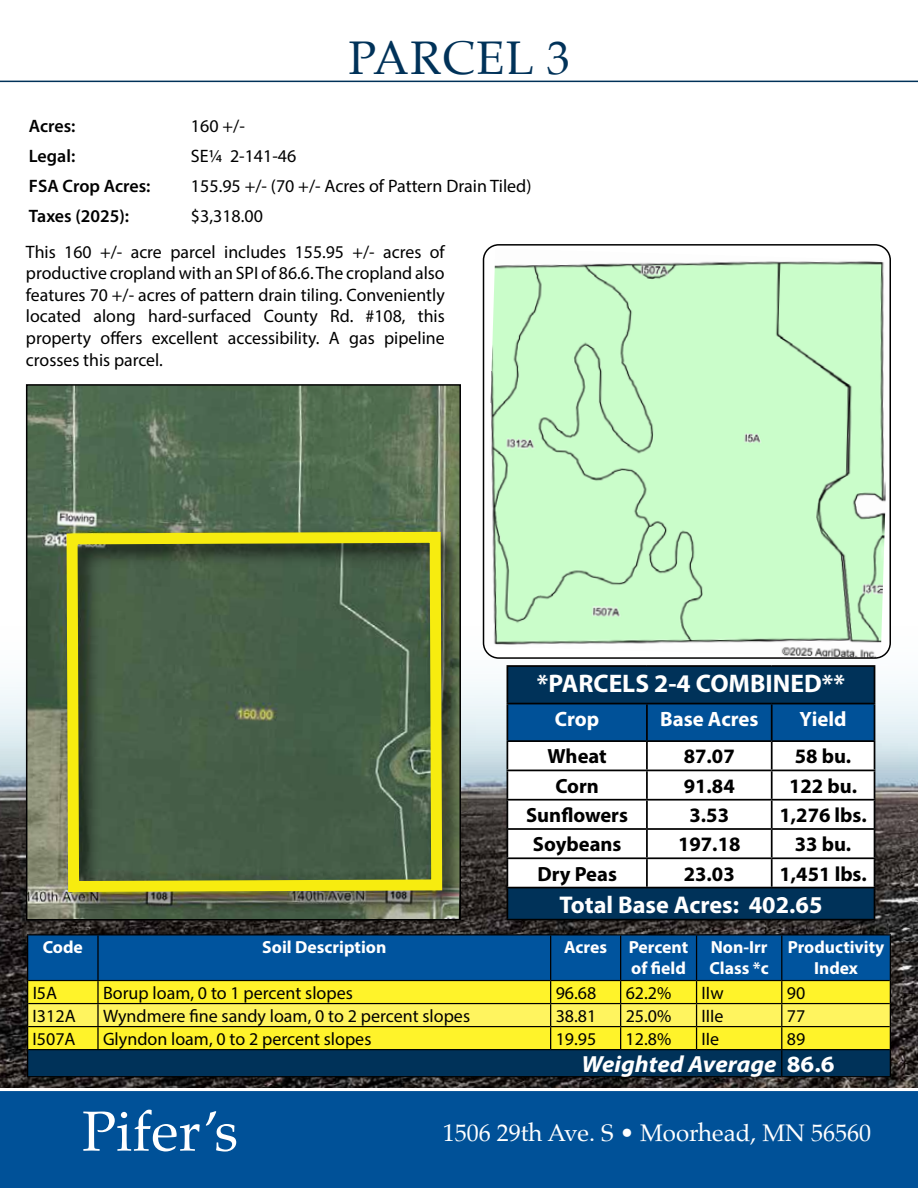
<style>
.page{position:relative;width:918px;height:1188px;background:#fff}
.page>*{position:absolute;margin:0;border:0;box-sizing:border-box;transform-origin:0 0}
.t1{font:56.55px "Palatino Linotype";color:#fff}
.t2{font:47.25px "Palatino";letter-spacing:.03em;color:#003259}
.t3{font:700 25.5px "Myriad Pro";color:#fff}
.t4{font:700 24.3px "Myriad Pro";color:#fff}
.t5{font:24px "Palatino";color:#fff}
.t6{font:italic 700 23.4px "Myriad Pro";color:#fff;scale:1.06 1}
.t7{font:700 20.85px "Myriad Pro";color:#fff}
.t8{font:700 20.55px "Myriad Pro";color:#000}
.t9{font:18px/21.6px "Myriad Pro";color:#000;text-align:justify}
.t10{font:600 18px "Myriad Pro";color:#000}
.t11{font:700 17.55px/21px "Myriad Pro";color:#fff;text-align:right}
.s1{font-style:normal}
</style>
<div class="page">
<img style="left:0;top:406px;width:918px;height:682px">
<div style="left:0;top:1091px;width:918px;height:97px;background:#005198"></div>
<hr style="left:0;top:81px;width:918px;height:1px;background:#003259">
<img style="left:29px;top:387px;width:429px;height:531px">
<img style="left:55px;top:519px;width:403px;height:399px">
<svg style="left:61px;top:526px;width:387px;height:372px;background:#5a6d41"></svg>
<div style="left:26px;top:384px;width:435px;height:537px;border:2px solid #000"></div>
<img style="left:484px;top:248px;width:406px;height:410px">
<div style="left:483px;top:244px;width:408px;height:415px;border:2px solid #000;border-radius:15px"></div>
<hr style="left:27px;top:934px;width:71px;height:1px;background:#000">
<hr style="left:98px;top:934px;width:453px;height:1px;background:#000">
<hr style="left:551px;top:934px;width:70px;height:1px;background:#000">
<hr style="left:621px;top:934px;width:76px;height:1px;background:#000">
<hr style="left:697px;top:934px;width:85px;height:1px;background:#000">
<hr style="left:782px;top:934px;width:109px;height:1px;background:#000">
<svg style="left:27px;top:935px;width:864px;height:142px;background:#74925c"></svg>
<div style="left:507px;top:666px;width:368px;height:38px;background:#003259"></div>
<div style="left:507px;top:888px;width:368px;height:32px;background:#003259"></div>
<hr style="left:507px;top:665px;width:140px;height:2px;background:#000">
<hr style="left:507px;top:667px;width:1px;height:36px;background:#000">
<hr style="left:647px;top:665px;width:125px;height:2px;background:#000">
<hr style="left:772px;top:665px;width:103px;height:2px;background:#000">
<hr style="left:874px;top:667px;width:1px;height:36px;background:#000">
<hr style="left:507px;top:703px;width:140px;height:1px;background:#000">
<hr style="left:647px;top:703px;width:125px;height:1px;background:#000">
<hr style="left:772px;top:703px;width:103px;height:1px;background:#000">
<svg style="left:507px;top:704px;width:368px;height:183px"></svg>
<hr style="left:507px;top:887px;width:140px;height:1px;background:#000">
<hr style="left:507px;top:888px;width:1px;height:31px;background:#000">
<hr style="left:647px;top:887px;width:125px;height:1px;background:#000">
<hr style="left:772px;top:887px;width:103px;height:1px;background:#000">
<hr style="left:874px;top:888px;width:1px;height:31px;background:#000">
<hr style="left:507px;top:919px;width:140px;height:2px;background:#000">
<hr style="left:647px;top:919px;width:125px;height:2px;background:#000">
<hr style="left:772px;top:919px;width:103px;height:2px;background:#000">
<h2 class="t2" style="left:348px;top:18px;width:223px">PARCEL 3</h2>
<p class="t10" style="left:29px;top:114px;width:48px">Acres:</p>
<p class="t9" style="left:191px;top:115px;width:55px">160 +/-</p>
<p class="t10" style="left:29px;top:144px;width:48px">Legal:</p>
<p class="t9" style="left:191px;top:145px;width:107px">SE¼ 2-141-46</p>
<p class="t10" style="left:29px;top:174px;width:123px">FSA Crop Acres:</p>
<p class="t9" style="left:191px;top:175px;width:342px">155.95 +/- (70 +/- Acres of Pattern Drain Tiled)</p>
<p class="t10" style="left:29px;top:204px;width:102px">Taxes (2025):</p>
<p class="t9" style="left:191px;top:205px;width:74px">$3,318.00</p>
<p class="t9" style="left:26px;top:240px;width:420px">This 160 +/- acre parcel includes 155.95 +/- acres of productive cropland with an SPI of 86.6. The cropland also features 70 +/- acres of pattern drain tiling. Conveniently located along hard-surfaced County Rd. #108, this property offers excellent accessibility. A gas pipeline crosses this parcel.</p>
<h3 class="t3" style="left:537px;top:667px;width:310px">*PARCELS 2-4 COMBINED**</h3>
<p class="t7" style="left:555px;top:705px;width:46px">Crop</p>
<p class="t7" style="left:660px;top:705px;width:100px">Base Acres</p>
<p class="t7" style="left:800px;top:705px;width:48px">Yield</p>
<p class="t8" style="left:548px;top:743px;width:61px">Wheat</p>
<p class="t8" style="left:684px;top:743px;width:53px">87.07</p>
<p class="t8" style="left:795px;top:743px;width:58px">58 bu.</p>
<p class="t8" style="left:555px;top:772px;width:45px">Corn</p>
<p class="t8" style="left:684px;top:772px;width:53px">91.84</p>
<p class="t8" style="left:789px;top:772px;width:69px">122 bu.</p>
<p class="t8" style="left:526px;top:802px;width:103px">Sunflowers</p>
<p class="t8" style="left:690px;top:802px;width:41px">3.53</p>
<p class="t8" style="left:780px;top:802px;width:89px">1,276 lbs.</p>
<p class="t8" style="left:533px;top:831px;width:90px">Soybeans</p>
<p class="t8" style="left:678px;top:831px;width:64px">197.18</p>
<p class="t8" style="left:795px;top:831px;width:58px">33 bu.</p>
<p class="t8" style="left:537px;top:860px;width:81px">Dry Peas</p>
<p class="t8" style="left:684px;top:860px;width:53px">23.03</p>
<p class="t8" style="left:780px;top:860px;width:89px">1,451 lbs.</p>
<h3 class="t4" style="left:559px;top:889px;width:265px">Total Base Acres: 402.65</h3>
<p class="t11" style="left:43px;top:936px;width:42px">Code</p>
<p class="t11" style="left:262px;top:936px;width:126px">Soil Description</p>
<p class="t11" style="left:564px;top:936px;width:126px">Acres Percent of field</p>
<p class="t11" style="left:709px;top:936px;width:61px;text-align:left">Non-Irr<br>Class *c</p>
<p class="t11" style="left:788px;top:936px;width:98px;text-align:center">Productivity<br>Index</p>
<p class="t9" style="left:33px;top:982px;width:26px">I5A</p>
<p class="t9" style="left:103px;top:982px;width:251px">Borup loam, 0 to 1 percent slopes</p>
<p class="t9" style="left:556px;top:982px;width:42px">96.68</p>
<p class="t9" style="left:626px;top:982px;width:47px">62.2%</p>
<p class="t9" style="left:702px;top:982px;width:24px">IIw</p>
<p class="t9" style="left:787px;top:982px;width:20px">90</p>
<p class="t9" style="left:33px;top:1005px;width:45px">I312A</p>
<p class="t9" style="left:103px;top:1005px;width:369px">Wyndmere fine sandy loam, 0 to 2 percent slopes</p>
<p class="t9" style="left:556px;top:1005px;width:42px">38.81</p>
<p class="t9" style="left:626px;top:1005px;width:47px">25.0%</p>
<p class="t9" style="left:702px;top:1005px;width:23px">IIIe</p>
<p class="t9" style="left:787px;top:1005px;width:20px">77</p>
<p class="t9" style="left:33px;top:1028px;width:45px">I507A</p>
<p class="t9" style="left:103px;top:1028px;width:270px">Glyndon loam, 0 to 2 percent slopes</p>
<p class="t9" style="left:556px;top:1028px;width:42px">19.95</p>
<p class="t9" style="left:626px;top:1028px;width:47px">12.8%</p>
<p class="t9" style="left:702px;top:1028px;width:19px">IIe</p>
<p class="t9" style="left:787px;top:1028px;width:20px">89</p>
<p class="t6" style="left:582px;top:1049px;width:240px">Weighted Average <span class="s1">86.6</span></p>
<h1 class="t1" style="left:82px;top:1091px;width:158px">Pifer’s</h1>
<h3 class="t5" style="left:443px;top:1113px;width:430px">1506 29th Ave. S • Moorhead, MN 56560</h3>
</div>
